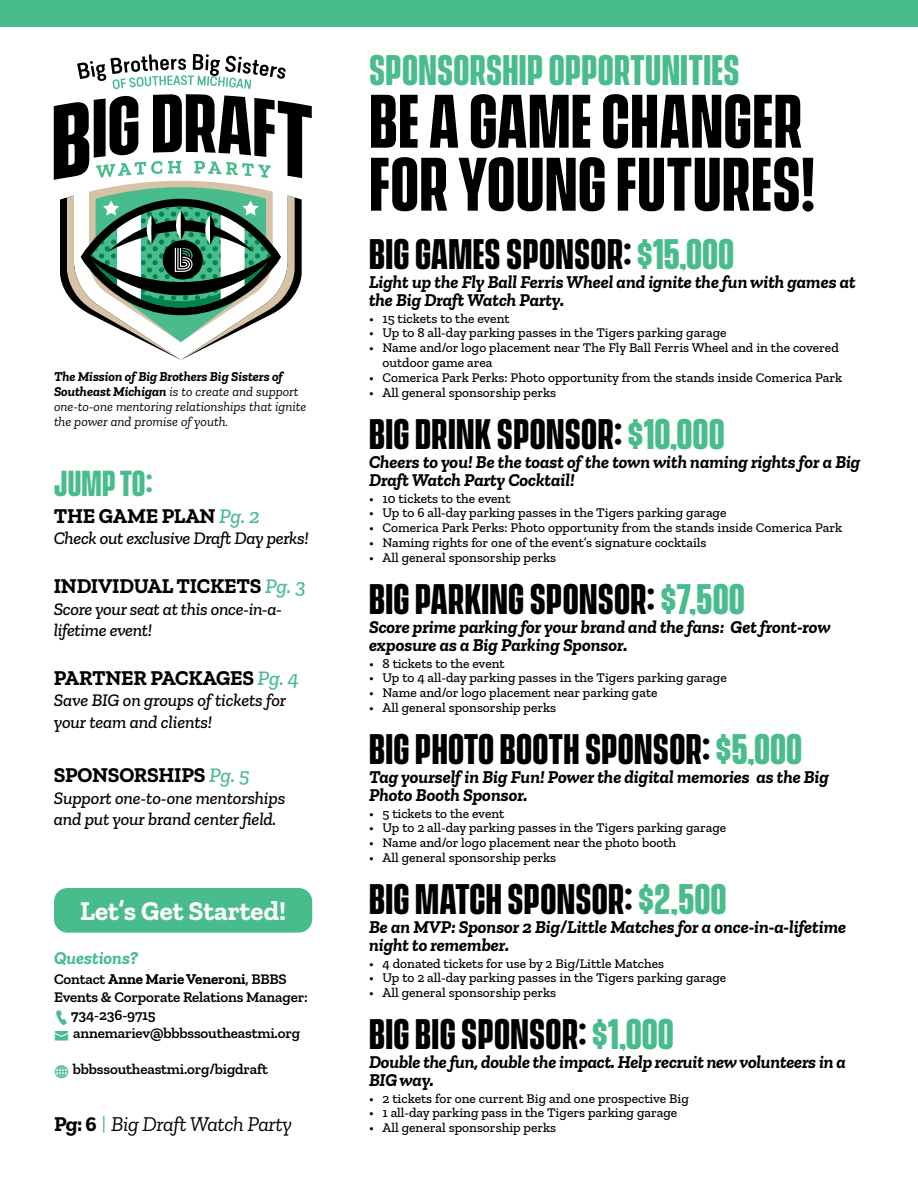
<style>
.page{position:relative;width:918px;height:1188px;background:#fff}
.page>*{position:absolute;margin:0;border:0;box-sizing:border-box;transform-origin:0 0}
.t1{font:700 69px/63px "Vanguard CF";letter-spacing:.01em;color:#000}
.t2{font:700 39px "Vanguard CF";letter-spacing:.01em;color:#000}
.t3{font:700 39px "Vanguard CF";letter-spacing:.01em;color:#49bc8d}
.t4{font:700 33px "Vanguard CF";letter-spacing:.01em;color:#49bc8d}
.t5{font:700 27px "Zilla Slab";color:#fff}
.t6{font:700 21px "Zilla Slab";letter-spacing:-.01em;color:#000}
.t7{font:italic 21px "Zilla Slab";letter-spacing:-.02em;color:#000}
.t8{font:italic 700 18px/18px "Zilla Slab";color:#000}
.t9{font:italic 500 18px/21.6px "Zilla Slab";letter-spacing:-.01em;color:#000}
.t10{font:italic 700 18px "Zilla Slab";color:#49bc8d}
.t11{font:600 15px "Zilla Slab";letter-spacing:-.01em;color:#000}
.t12{font:700 15px "Zilla Slab";letter-spacing:-.01em;color:#000}
.t13{font:500 13.5px/15px "Zilla Slab";color:#000}
.t14{font:italic 13.5px/15px "Zilla Slab";color:#000}
.s1{font-weight:700}
.s2{font-weight:500;font-style:italic;color:#49bc8d}
.s3{font-weight:600}
.s4{font-weight:700;font-style:normal}
.s5{font-style:normal;color:#49bc8d}
.s6{color:#49bc8d}
</style>
<div class="page">
<div style="left:0;top:0;width:918px;height:27px;background:#49bc8d"></div>
<div style="left:54px;top:888px;width:258px;height:45px;background:#49bc8d;border-radius:14px"></div>
<svg style="left:54px;top:54px;width:258px;height:306px"></svg>
<p class="t14" style="left:54px;top:369px;width:254px"><span class="s1">The Mission of Big Brothers Big Sisters of Southeast Michigan</span> is to create and support one-to-one mentoring relationships that ignite the power and promise of youth.</p>
<h3 class="t4" style="left:54px;top:458px;width:100px">JUMP TO:</h3>
<h3 class="t6" style="left:54px;top:504px;width:208px">THE GAME PLAN <span class="s2">Pg. 2</span></h3>
<h3 class="t9" style="left:54px;top:528px;width:257px">Check out exclusive Draft Day perks!</h3>
<h3 class="t6" style="left:54px;top:574px;width:254px">INDIVIDUAL TICKETS <span class="s2">Pg. 3</span></h3>
<h3 class="t9" style="left:54px;top:598px;width:230px">Score your seat at this once-in-a&shy;lifetime event!</h3>
<h3 class="t6" style="left:54px;top:666px;width:247px">PARTNER PACKAGES <span class="s2">Pg. 4</span></h3>
<h3 class="t9" style="left:54px;top:690px;width:234px">Save BIG on groups of tickets for your team and clients!</h3>
<h3 class="t6" style="left:54px;top:763px;width:198px">SPONSORSHIPS <span class="s2">Pg. 5</span></h3>
<h3 class="t9" style="left:54px;top:787px;width:233px">Support one-to-one mentorships and put your brand center field.</h3>
<h3 class="t5" style="left:80px;top:895px;width:207px">Let’s Get Started!</h3>
<h3 class="t10" style="left:54px;top:948px;width:86px">Questions?</h3>
<p class="t12" style="left:54px;top:970px;width:234px"><span class="s3">Contact</span> Anne Marie Veneroni<span class="s3">, BBBS</span></p>
<p class="t11" style="left:54px;top:989px;width:255px">Events &amp; Corporate Relations Manager:</p>
<p class="t11" style="left:71px;top:1007px;width:86px"><span class="s1">7</span>34-236-9715</p>
<p class="t11" style="left:73px;top:1025px;width:228px">annemariev@bbbssoutheastmi.org</p>
<p class="t11" style="left:73px;top:1061px;width:197px">bbbssoutheastmi.org/bigdraft</p>
<h3 class="t7" style="left:54px;top:1112px;width:240px"><span class="s4">Pg: 6</span> <span class="s5">|</span> Big Draft Watch Party</h3>
<h2 class="t3" style="left:369px;top:40px;width:372px">SPONSORSHIP OPPORTUNITIES</h2>
<h1 class="t1" style="left:369px;top:87px;width:447px">BE A GAME CHANGER<br>FOR YOUNG FUTURES!</h1>
<h2 class="t2" style="left:369px;top:224px;width:367px">BIG GAMES SPONSOR: <span class="s6">$15,000</span></h2>
<h3 class="t8" style="left:369px;top:273px;width:488px">Light up the Fly Ball Ferris Wheel and ignite the fun with games at the Big Draft Watch Party.</h3>
<p class="t13" style="left:369px;top:311px;width:142px">• 15 tickets to the event</p>
<p class="t13" style="left:369px;top:326px;width:359px">• Up to 8 all-day parking passes in the Tigers parking garage</p>
<p class="t13" style="left:382px;top:341px;width:458px;text-indent:-14px">• Name and/or logo placement near The Fly Ball Ferris Wheel and in the covered outdoor game area</p>
<p class="t13" style="left:369px;top:371px;width:475px">• Comerica Park Perks: Photo opportunity from the stands inside Comerica Park</p>
<p class="t13" style="left:369px;top:386px;width:189px">• All general sponsorship perks</p>
<h2 class="t2" style="left:369px;top:404px;width:357px">BIG DRINK SPONSOR: <span class="s6">$10,000</span></h2>
<h3 class="t8" style="left:369px;top:453px;width:493px">Cheers to you! Be the toast of the town with naming rights for a Big<br>Draft Watch Party Cocktail!</h3>
<p class="t13" style="left:369px;top:491px;width:143px">• 10 tickets to the event</p>
<p class="t13" style="left:369px;top:506px;width:359px">• Up to 6 all-day parking passes in the Tigers parking garage</p>
<p class="t13" style="left:369px;top:521px;width:475px">• Comerica Park Perks: Photo opportunity from the stands inside Comerica Park</p>
<p class="t13" style="left:369px;top:536px;width:339px">• Naming rights for one of the event’s signature cocktails</p>
<p class="t13" style="left:369px;top:551px;width:189px">• All general sponsorship perks</p>
<h2 class="t2" style="left:369px;top:569px;width:377px">BIG PARKING SPONSOR: <span class="s6">$7,500</span></h2>
<h3 class="t8" style="left:369px;top:618px;width:463px">Score prime parking for your brand and the fans: Get front-row exposure as a Big Parking Sponsor.</h3>
<p class="t13" style="left:369px;top:656px;width:137px">• 8 tickets to the event</p>
<p class="t13" style="left:369px;top:671px;width:359px">• Up to 4 all-day parking passes in the Tigers parking garage</p>
<p class="t13" style="left:369px;top:686px;width:290px">• Name and/or logo placement near parking gate</p>
<p class="t13" style="left:369px;top:701px;width:189px">• All general sponsorship perks</p>
<h2 class="t2" style="left:369px;top:719px;width:435px">BIG PHOTO BOOTH SPONSOR: <span class="s6">$5,000</span></h2>
<h3 class="t8" style="left:369px;top:768px;width:462px">Tag yourself in Big Fun! Power the digital memories as the Big<br>Photo Booth Sponsor.</h3>
<p class="t13" style="left:369px;top:806px;width:137px">• 5 tickets to the event</p>
<p class="t13" style="left:369px;top:821px;width:359px">• Up to 2 all-day parking passes in the Tigers parking garage</p>
<p class="t13" style="left:369px;top:836px;width:309px">• Name and/or logo placement near the photo booth</p>
<p class="t13" style="left:369px;top:851px;width:189px">• All general sponsorship perks</p>
<h2 class="t2" style="left:369px;top:869px;width:359px">BIG MATCH SPONSOR: <span class="s6">$2,500</span></h2>
<h3 class="t8" style="left:369px;top:918px;width:479px">Be an MVP: Sponsor 2 Big/Little Matches for a once-in-a-lifetime night to remember.</h3>
<p class="t13" style="left:369px;top:956px;width:297px">• 4 donated tickets for use by 2 Big/Little Matches</p>
<p class="t13" style="left:369px;top:971px;width:359px">• Up to 2 all-day parking passes in the Tigers parking garage</p>
<p class="t13" style="left:369px;top:986px;width:189px">• All general sponsorship perks</p>
<h2 class="t2" style="left:369px;top:1004px;width:306px">BIG BIG SPONSOR: <span class="s6">$1,000</span></h2>
<h3 class="t8" style="left:369px;top:1053px;width:478px">Double the fun, double the impact. Help recruit new volunteers in a<br>BIG way.</h3>
<p class="t13" style="left:369px;top:1091px;width:321px">• 2 tickets for one current Big and one prospective Big</p>
<p class="t13" style="left:369px;top:1106px;width:310px">• 1 all-day parking pass in the Tigers parking garage</p>
<p class="t13" style="left:369px;top:1121px;width:189px">• All general sponsorship perks</p>
</div>
